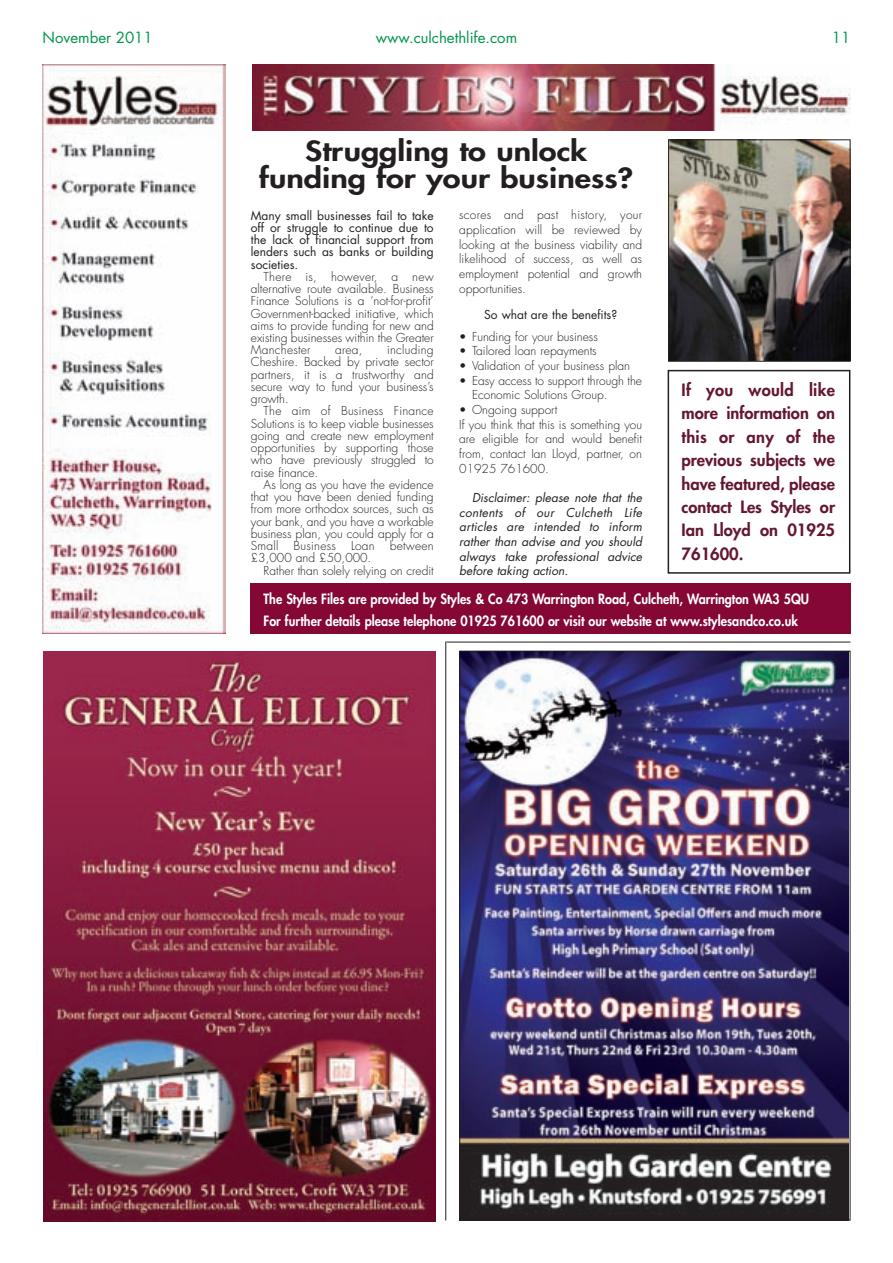
<style>
.page{position:relative;width:893px;height:1263px;background:#fff}
.page>*{position:absolute;margin:0;border:0;box-sizing:border-box;transform-origin:0 0}
.t1{font:27px/27px "Futura Std Heavy+VBOLKS";color:#231f20;text-align:center;scale:1.2 1}
.t2{font:16.5px/23.4px "Futura Std Heavy+VBOLKS";color:#641633;text-align:justify}
.t3{font:15px "Futura Std";color:#00954a}
.t4{font:13.8px/21.9px "Futura Std Heavy+VBOLKS";color:#fff;scale:.91 1}
.t5{font:12px/12.3px "Futura Std Light+MPENTU";color:#231f20;text-align:justify}
.t6{font:12px/14.7px "Futura Std Book Oblique+JIKRPE";color:#231f20;text-align:justify}
.t7{font:12px/12.3px "Futura Std Book+NMHQRS";color:#231f20;text-align:justify}
.t8{font:12px "Futura Std Light+MPENTU";letter-spacing:.02em;color:#231f20}
</style>
<div class="page">
<img style="left:44px;top:651px;width:391px;height:570px">
<img style="left:252px;top:65px;width:598px;height:66px">
<div style="left:251px;top:584px;width:599px;height:50px;background:#840735"></div>
<img style="left:43px;top:65px;width:183px;height:569px">
<img style="left:670px;top:141px;width:178px;height:219px">
<div style="left:668px;top:139px;width:182px;height:223px;border:1px solid #231f20"></div>
<div style="left:668px;top:370px;width:182px;height:204px;border:2px solid #231f20"></div>
<hr style="left:446px;top:642px;width:404px;height:1px;background:#231f20">
<img style="left:461px;top:653px;width:387px;height:565px">
<hr style="left:445px;top:641px;width:1px;height:579px;background:#231f20">
<p class="t3" style="left:43px;top:30px;width:112px">November 2011</p>
<p class="t3" style="left:376px;top:30px;width:143px">www.culchethlife.com</p>
<p class="t3" style="left:832px;top:30px;width:20px">11</p>
<h1 class="t1" style="left:259px;top:140px;width:313px">Struggling to unlock funding for your business?</h1>
<p class="t7" style="left:251px;top:210px;width:184px">Many small businesses fail to take off or struggle to continue due to the lack of financial support from lenders such as banks or building societies.</p>
<p class="t5" style="left:251px;top:271px;width:184px;text-indent:13px">There is, however, a new alternative route available. Business Finance Solutions is a ‘not-for-profit’ Government-backed initiative, which aims to provide funding for new and existing businesses within the Greater Manchester</p>
<p class="t5" style="left:459px;top:209px;width:184px;line-height:14.7px">scores and past history, your application will be reviewed by looking at the business viability and likelihood of success, as well as employment potential and growth opportunities.</p>
<p class="t7" style="left:484px;top:309px;width:135px">So what are the benefits?</p>
<p class="t5" style="left:459px;top:331px;width:140px">• Funding for your business</p>
<p class="t5" style="left:459px;top:346px;width:139px">• Tailored loan repayments</p>
<p class="t5" style="left:459px;top:360px;width:172px">• Validation of your business plan</p>
<p class="t5" style="left:472px;top:374px;width:172px;line-height:14.7px;text-indent:-13px">• Easy access to support through the<br>Economic Solutions Group.</p>
<p class="t5" style="left:459px;top:403px;width:184px;line-height:14.7px;text-align:left">• Ongoing support<br>If you think that this is something you are eligible for and would benefit from, contact Ian Lloyd, partner, on<br>01925 761600.</p>
<p class="t6" style="left:459px;top:491px;width:184px;text-indent:13px">Disclaimer: please note that the contents of our Culcheth Life articles are intended to inform rather than advise and you should always take professional advice before taking action.</p>
<p class="t4" style="left:264px;top:589px;width:601px">The Styles Files are provided by Styles &amp; Co 473 Warrington Road, Culcheth, Warrington WA3 5QU<br>For further details please telephone 01925 761600 or visit our website at www.stylesandco.co.uk</p>
<p class="t5" style="left:251px;top:345px;width:184px;text-indent:136px">including Cheshire. Backed by private sector partners, it is a trustworthy and secure way to fund your business’s growth.</p>
<p class="t5" style="left:251px;top:406px;width:184px;text-indent:13px">The aim of Business Finance Solutions is to keep viable businesses going and create new employment opportunities by supporting those who have previously struggled to raise finance.</p>
<p class="t5" style="left:251px;top:479px;width:184px;text-indent:13px">As long as you have the evidence that you have been denied funding from more orthodox sources, such as your bank, and you have a workable business plan, you could apply for a Small</p>
<p class="t5" style="left:335px;top:345px;width:29px">area,</p>
<h2 class="t2" style="left:682px;top:379px;width:155px">If you would like more information on this or any of the previous subjects we have featured, please contact Les Styles or Ian Lloyd on 01925<br>761600.</h2>
<p class="t8" style="left:294px;top:540px;width:83px">Business Loan</p>
<p class="t8" style="left:390px;top:540px;width:45px">between</p>
<p class="t5" style="left:264px;top:553px;width:172px;text-indent:-13px">£3,000 and £50,000.<br>Rather than solely relying on credit</p>
</div>
